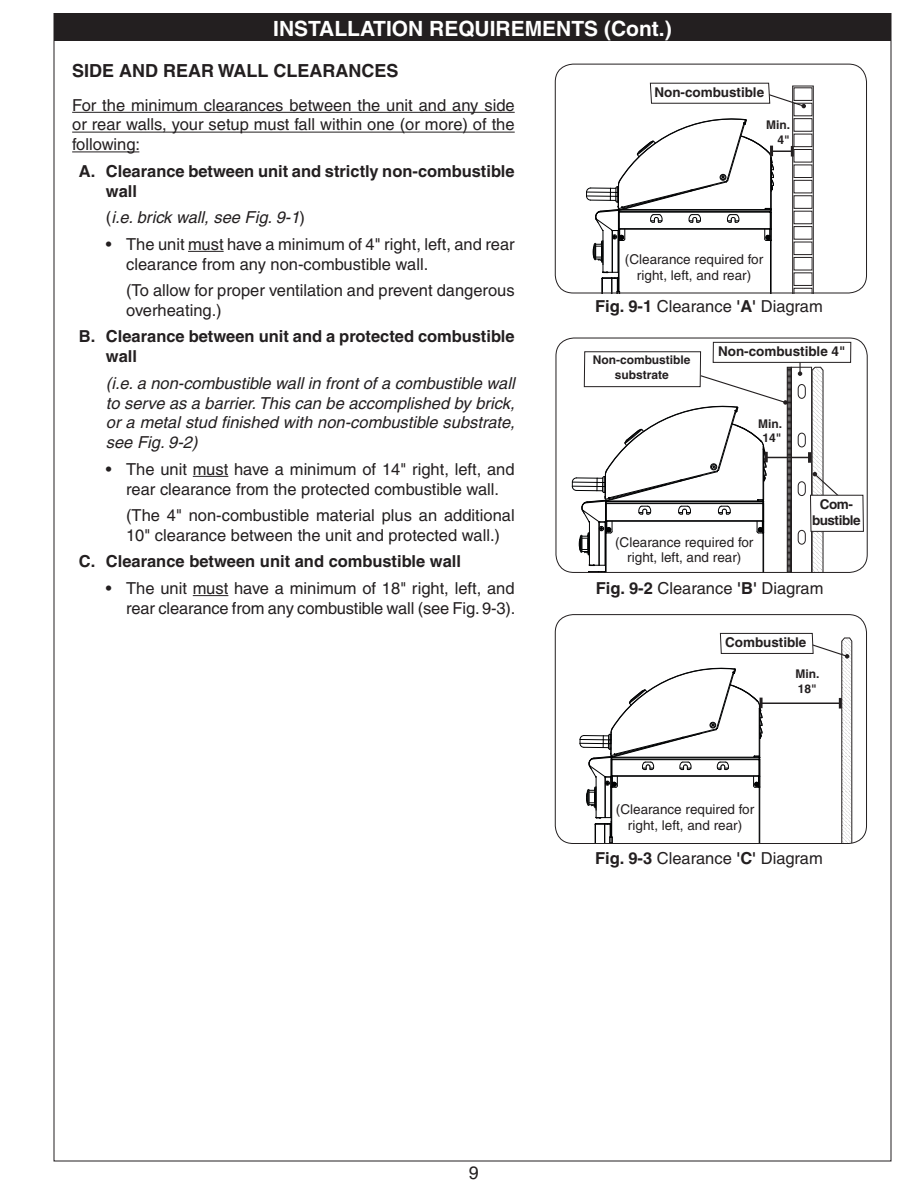
<style>
.page{position:relative;width:918px;height:1188px;background:#fff}
.page>*{position:absolute;margin:0;border:0;box-sizing:border-box;transform-origin:0 0}
.t1{font:700 21px "Helvetica";color:#fff}
.t2{font:700 18px "Helvetica";color:#231f20}
.t3{font:18px "Helvetica";color:#231f20}
.t4{font:16.5px/19.8px "Helvetica";color:#231f20}
.t5{font:italic 16.5px/19.8px "Helvetica";color:#231f20;text-align:justify}
.t6{font:700 16.5px/19.8px "Helvetica";color:#231f20}
.t7{font:13.5px/16.2px "Helvetica";color:#231f20;text-align:center}
.t8{font:700 13.5px "Helvetica";color:#231f20}
.t9{font:700 13.5px/16.2px "Helvetica";letter-spacing:-.03em;color:#231f20;text-align:center}
.t10{font:700 12px/14.4px "Helvetica";color:#231f20;text-align:center}
.s1{font-style:normal}
.s2{font-weight:700}
</style>
<div class="page">
<hr style="left:72px;top:112px;width:443px;height:1px;background:#231f20">
<hr style="left:72px;top:132px;width:443px;height:1px;background:#231f20">
<hr style="left:72px;top:152px;width:67px;height:1px;background:#231f20">
<hr style="left:188px;top:251px;width:36px;height:1px;background:#231f20">
<hr style="left:193px;top:476px;width:35px;height:1px;background:#231f20">
<hr style="left:193px;top:595px;width:35px;height:1px;background:#231f20">
<div style="left:54px;top:14px;width:837px;height:27px;background:#231f20"></div>
<svg style="left:580px;top:633px;width:273px;height:211px"></svg>
<div style="left:555px;top:64px;width:312px;height:229px;border:1px solid #231f20;border-radius:18px"></div>
<svg style="left:586px;top:82px;width:228px;height:211px"></svg>
<div style="left:584px;top:351px;width:117px;height:36px;border:1px solid #231f20"></div>
<hr style="left:799px;top:346px;width:2px;height:28px;background:#231f20">
<div style="left:713px;top:342px;width:138px;height:20px;background:#fff"></div>
<div style="left:713px;top:342px;width:138px;height:21px;border:1px solid #231f20"></div>
<svg style="left:572px;top:367px;width:292px;height:206px"></svg>
<p class="t1" style="left:273px;top:16px;width:400px">INSTALLATION REQUIREMENTS (Cont.)</p>
<p class="t2" style="left:72px;top:60px;width:328px">SIDE AND REAR WALL CLEARANCES</p>
<p class="t4" style="left:72px;top:95px;width:444px;text-align:justify">For the minimum clearances between the unit and any side or rear walls, your setup must fall within one (or more) of the following:</p>
<p class="t6" style="left:106px;top:161px;width:410px;text-indent:-27px">A. Clearance between unit and strictly non-combustible wall</p>
<p class="t5" style="left:106px;top:207px;width:201px"><span class="s1">(</span>i.e. brick wall, see Fig. 9-1<span class="s1">)</span></p>
<p class="t4" style="left:126px;top:234px;width:390px;text-indent:-20px">• The unit must have a minimum of 4" right, left, and rear clearance from any non-combustible wall.</p>
<p class="t4" style="left:126px;top:280px;width:390px">(To allow for proper ventilation and prevent dangerous overheating.)</p>
<p class="t6" style="left:106px;top:326px;width:410px;text-indent:-27px">B. Clearance between unit and a protected combustible wall</p>
<p class="t5" style="left:106px;top:373px;width:410px">(i.e. a non-combustible wall in front of a combustible wall to serve as a barrier. This can be accomplished by brick, or a metal stud finished with non-combustible substrate, see Fig. 9-2)</p>
<p class="t4" style="left:106px;top:459px;width:410px;text-align:center">• The unit must have a minimum of 14" right, left, and rear clearance from the protected combustible wall.</p>
<p class="t4" style="left:126px;top:505px;width:390px">(The 4" non-combustible material plus an additional<br>10" clearance between the unit and protected wall.)</p>
<p class="t6" style="left:79px;top:551px;width:384px">C. Clearance between unit and combustible wall</p>
<p class="t4" style="left:106px;top:578px;width:411px;text-align:right">• The unit must have a minimum of 18" right, left, and rear clearance from any combustible wall (see Fig. 9-3).</p>
<p class="t8" style="left:654px;top:84px;width:111px">Non-combustible</p>
<p class="t10" style="left:766px;top:118px;width:25px;text-align:right">Min.<br>4"</p>
<p class="t7" style="left:625px;top:251px;width:140px">(Clearance required for right, left, and rear)</p>
<p class="t4" style="left:595px;top:296px;width:229px"><span class="s2">Fig. 9-1</span> Clearance <span class="s2">'A'</span> Diagram</p>
<p class="t10" style="left:593px;top:353px;width:99px">Non-combustible substrate</p>
<p class="t8" style="left:718px;top:343px;width:129px">Non-combustible 4"</p>
<p class="t10" style="left:758px;top:416px;width:25px">Min.<br>14"</p>
<p class="t9" style="left:812px;top:496px;width:50px">Com&shy;bustible</p>
<p class="t7" style="left:615px;top:535px;width:140px;line-height:14.2px">(Clearance required for right, left, and rear)</p>
<p class="t4" style="left:596px;top:578px;width:229px"><span class="s2">Fig. 9-2</span> Clearance <span class="s2">'B'</span> Diagram</p>
<p class="t8" style="left:725px;top:634px;width:83px">Combustible</p>
<p class="t10" style="left:795px;top:667px;width:25px;text-align:left">Min.<br>18"</p>
<p class="t7" style="left:616px;top:801px;width:140px">(Clearance required for right, left, and rear)</p>
<p class="t4" style="left:595px;top:848px;width:229px"><span class="s2">Fig. 9-3</span> Clearance <span class="s2">'C'</span> Diagram</p>
<p class="t3" style="left:469px;top:1163px;width:12px">9</p>
</div>
